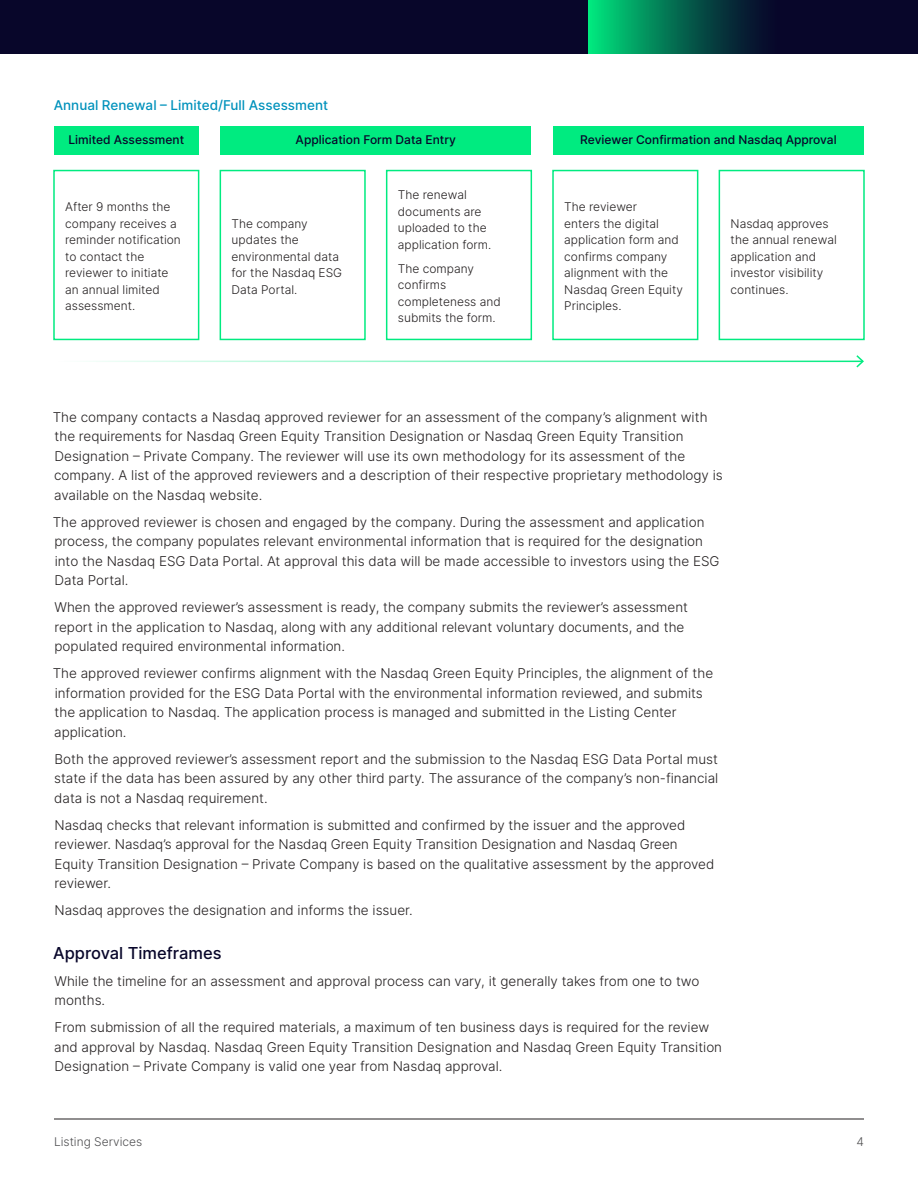
<style>
.page{position:relative;width:918px;height:1188px;background:#fff}
.page>*{position:absolute;margin:0;border:0;box-sizing:border-box;transform-origin:0 0}
.t1{font:500 16.5px "Inter";color:#08062a}
.t2{font:300 13.5px/19.5px "Inter";color:#231f20}
.t3{font:500 13.5px "Inter";color:#0092bc}
.t4{font:300 12px/16.5px "Inter";color:#231f20}
.t5{font:500 12px "Inter";color:#08062a}
.t6{font:300 12px "Inter";color:#4d4d4f}
</style>
<div class="page">
<div style="left:0;top:0;width:918px;height:54px;background:#08062a"></div>
<div style="left:588px;top:0;width:192px;height:54px;background:linear-gradient(to right,#00dd7a,#080023)"></div>
<hr style="left:54px;top:1119px;width:810px;height:1px;background:#231f20">
<div style="left:54px;top:126px;width:145px;height:29px;background:#00eb80"></div>
<div style="left:53px;top:170px;width:146px;height:170px;border:2px solid #00eb80"></div>
<div style="left:220px;top:126px;width:311px;height:29px;background:#00eb80"></div>
<div style="left:220px;top:170px;width:146px;height:170px;border:2px solid #00eb80"></div>
<div style="left:386px;top:170px;width:146px;height:170px;border:2px solid #00eb80"></div>
<div style="left:553px;top:126px;width:311px;height:29px;background:#00eb80"></div>
<div style="left:552px;top:170px;width:146px;height:170px;border:2px solid #00eb80"></div>
<div style="left:719px;top:170px;width:146px;height:170px;border:2px solid #00eb80"></div>
<hr style="left:54px;top:361px;width:809px;height:1px;background:#00eb80">
<svg style="left:855px;top:355px;width:9px;height:13px"></svg>
<p class="t3" style="left:54px;top:95px;width:276px">Annual Renewal – Limited/Full Assessment</p>
<p class="t5" style="left:68px;top:131px;width:117px">Limited Assessment</p>
<p class="t4" style="left:65px;top:199px;width:117px">After 9 months the company receives a reminder notification to contact the reviewer to initiate an annual limited assessment.</p>
<p class="t5" style="left:296px;top:131px;width:162px">Application Form Data Entry</p>
<p class="t4" style="left:232px;top:215px;width:112px">The company updates the environmental data for the Nasdaq ESG<br>Data Portal.</p>
<p class="t4" style="left:398px;top:187px;width:95px">The renewal documents are uploaded to the application form.</p>
<p class="t4" style="left:398px;top:260px;width:104px">The company confirms completeness and submits the form.</p>
<p class="t5" style="left:580px;top:131px;width:258px">Reviewer Confirmation and Nasdaq Approval</p>
<p class="t4" style="left:564px;top:199px;width:120px">The reviewer<br>enters the digital application form and confirms company alignment with the<br>Nasdaq Green Equity<br>Principles.</p>
<p class="t4" style="left:731px;top:215px;width:108px">Nasdaq approves the annual renewal application and investor visibility continues.</p>
<p class="t2" style="left:53px;top:407px;width:672px">The company contacts a Nasdaq approved reviewer for an assessment of the company’s alignment with the requirements for Nasdaq Green Equity Transition Designation or Nasdaq Green Equity Transition Designation – Private Company. The reviewer will use its own methodology for its assessment of the company. A list of the approved reviewers and a description of their respective proprietary methodology is available on the Nasdaq website.</p>
<p class="t2" style="left:53px;top:512px;width:668px">The approved reviewer is chosen and engaged by the company. During the assessment and application process, the company populates relevant environmental information that is required for the designation into the Nasdaq ESG Data Portal. At approval this data will be made accessible to investors using the ESG Data Portal.</p>
<p class="t2" style="left:54px;top:597px;width:635px">When the approved reviewer’s assessment is ready, the company submits the reviewer’s assessment report in the application to Nasdaq, along with any additional relevant voluntary documents, and the populated required environmental information.</p>
<p class="t2" style="left:53px;top:663px;width:662px">The approved reviewer confirms alignment with the Nasdaq Green Equity Principles, the alignment of the information provided for the ESG Data Portal with the environmental information reviewed, and submits the application to Nasdaq. The application process is managed and submitted in the Listing Center application.</p>
<p class="t2" style="left:54px;top:749px;width:666px;text-align:justify">Both the approved reviewer’s assessment report and the submission to the Nasdaq ESG Data Portal must state if the data has been assured by any other third party. The assurance of the company’s non-financial data is not a Nasdaq requirement.</p>
<p class="t2" style="left:54px;top:815px;width:661px">Nasdaq checks that relevant information is submitted and confirmed by the issuer and the approved reviewer. Nasdaq’s approval for the Nasdaq Green Equity Transition Designation and Nasdaq Green Equity Transition Designation – Private Company is based on the qualitative assessment by the approved reviewer.</p>
<p class="t2" style="left:55px;top:900px;width:360px">Nasdaq approves the designation and informs the issuer.</p>
<p class="t1" style="left:53px;top:941px;width:170px">Approval Timeframes</p>
<p class="t2" style="left:54px;top:971px;width:647px">While the timeline for an assessment and approval process can vary, it generally takes from one to two months.</p>
<p class="t2" style="left:54px;top:1017px;width:669px">From submission of all the required materials, a maximum of ten business days is required for the review and approval by Nasdaq. Nasdaq Green Equity Transition Designation and Nasdaq Green Equity Transition<br>Designation – Private Company is valid one year from Nasdaq approval.</p>
<p class="t6" style="left:54px;top:1133px;width:90px">Listing Services</p>
<p class="t6" style="left:856px;top:1133px;width:9px">4</p>
</div>
